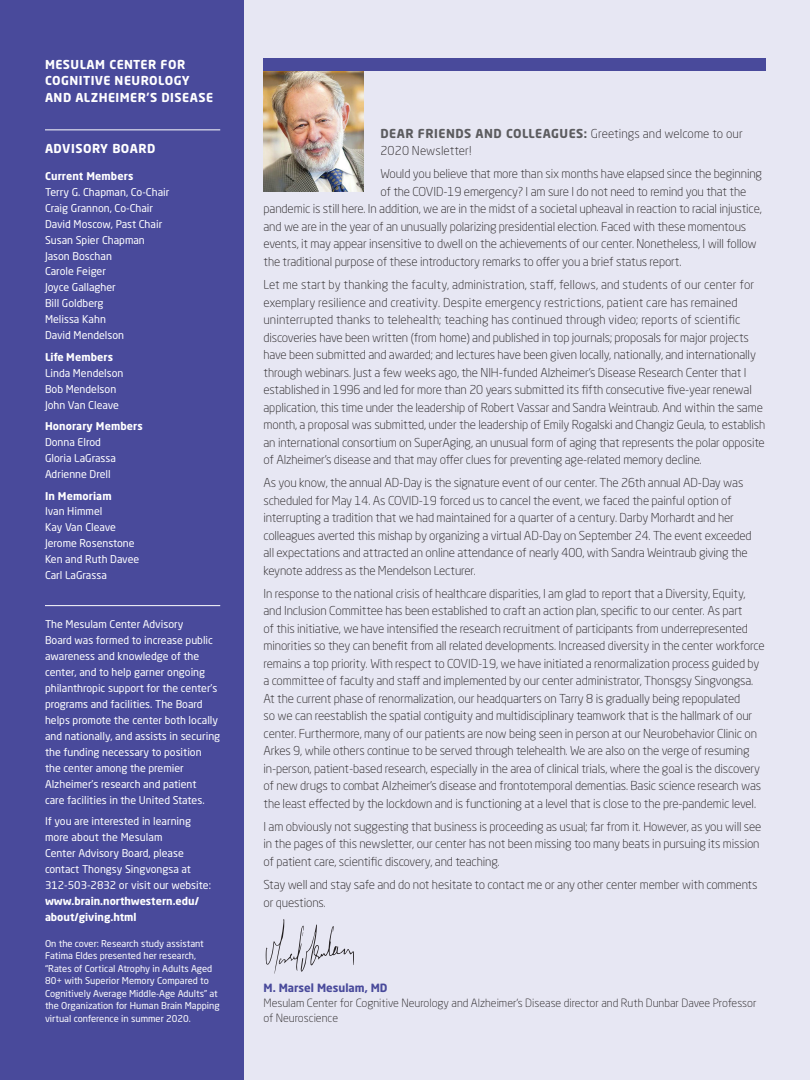
<style>
.page{position:relative;width:810px;height:1080px;background:#fff}
.page>*{position:absolute;margin:0;border:0;box-sizing:border-box;transform-origin:0 0}
.t1{font:300 12.25px/17.5px "Neo Sans Pro";letter-spacing:-.01em;color:#231f20}
.t2{font:700 12.25px/16.2px "Neo Sans Pro";letter-spacing:.04em;color:#fff}
.t3{font:300 12.25px/17.5px "Neo Sans Pro";letter-spacing:.01em;color:#231f20}
.t4{font:300 11.25px/15px "Neo Sans Pro";color:#231f20}
.t5{font:700 11.25px "Neo Sans Pro";color:#494a9b}
.t6{font:10.62px/16px "Neo Sans Pro";color:#fff}
.t7{font:700 10.62px/16px "Neo Sans Pro";color:#fff}
.t8{font:9.38px/12.5px "Neo Sans Pro";color:#fff}
.s1{font-weight:700;color:#5c5c5f}
</style>
<div class="page">
<div style="left:244px;top:0;width:566px;height:1080px;background:#e7e7f3"></div>
<img style="left:264px;top:71px;width:100px;height:121px">
<div style="left:0;top:0;width:244px;height:1080px;background:#494a9b"></div>
<hr style="left:45px;top:130px;width:175px;height:1px;background:#fff">
<hr style="left:45px;top:605px;width:175px;height:1px;background:#fff">
<div style="left:264px;top:58px;width:502px;height:13px;background:#494a9b"></div>
<svg style="left:266px;top:919px;width:88px;height:55px"></svg>
<p class="t2" style="left:45px;top:56px;width:170px">MESULAM CENTER FOR<br>COGNITIVE NEUROLOGY<br>AND ALZHEIMER’S DISEASE</p>
<p class="t2" style="left:45px;top:140px;width:112px">ADVISORY BOARD</p>
<p class="t7" style="left:45px;top:168px;width:90px">Current Members</p>
<p class="t6" style="left:45px;top:184px;width:126px">Terry G. Chapman, Co-Chair<br>Craig Grannon, Co-Chair<br>David Moscow, Past Chair<br>Susan Spier Chapman<br>Jason Boschan<br>Carole Feiger<br>Joyce Gallagher<br>Bill Goldberg<br>Melissa Kahn<br>David Mendelson</p>
<p class="t7" style="left:45px;top:349px;width:70px">Life Members</p>
<p class="t6" style="left:45px;top:365px;width:80px">Linda Mendelson<br>Bob Mendelson<br>John Van Cleave</p>
<p class="t7" style="left:45px;top:418px;width:99px">Honorary Members</p>
<p class="t6" style="left:45px;top:434px;width:73px">Donna Elrod<br>Gloria LaGrassa<br>Adrienne Drell</p>
<p class="t7" style="left:45px;top:487px;width:68px">In Memoriam</p>
<p class="t6" style="left:45px;top:503px;width:96px">Ivan Himmel<br>Kay Van Cleave<br>Jerome Rosenstone<br>Ken and Ruth Davee<br>Carl LaGrassa</p>
<p class="t6" style="left:45px;top:616px;width:177px">The Mesulam Center Advisory<br>Board was formed to increase public awareness and knowledge of the center, and to help garner ongoing philanthropic support for the center’s programs and facilities. The Board helps promote the center both locally and nationally, and assists in securing the funding necessary to position<br>the center among the premier Alzheimer’s research and patient<br>care facilities in the United States.</p>
<p class="t6" style="left:45px;top:813px;width:168px">If you are interested in learning more about the Mesulam<br>Center Advisory Board, please contact Thongsy Singvongsa at<br>312-503-2832 or visit our website:</p>
<p class="t7" style="left:45px;top:893px;width:156px">www.brain.northwestern.edu/ about/giving.html</p>
<p class="t8" style="left:45px;top:937px;width:176px">On the cover: Research study assistant Fatima Eldes presented her research, “Rates of Cortical Atrophy in Adults Aged 80+ with Superior Memory Compared to Cognitively Average Middle-Age Adults” at the Organization for Human Brain Mapping virtual conference in summer 2020.</p>
<p class="t3" style="left:380px;top:124px;width:364px"><span class="s1">DEAR FRIENDS AND COLLEAGUES:</span> Greetings and welcome to our<br>2020 Newsletter!</p>
<p class="t1" style="left:380px;top:165px;width:383px">Would you believe that more than six months have elapsed since the beginning</p>
<p class="t1" style="left:380px;top:183px;width:367px">of the COVID-19 emergency? I am sure I do not need to remind you that the</p>
<p class="t1" style="left:263px;top:200px;width:500px">pandemic is still here. In addition, we are in the midst of a societal upheaval in reaction to racial injustice,</p>
<p class="t1" style="left:263px;top:218px;width:484px">and we are in the year of an unusually polarizing presidential election. Faced with these momentous</p>
<p class="t1" style="left:263px;top:235px;width:495px">events, it may appear insensitive to dwell on the achievements of our center. Nonetheless, I will follow</p>
<p class="t1" style="left:263px;top:253px;width:419px">the traditional purpose of these introductory remarks to offer you a brief status report.</p>
<p class="t1" style="left:263px;top:276px;width:503px">Let me start by thanking the faculty, administration, staff, fellows, and students of our center for exemplary resilience and creativity. Despite emergency restrictions, patient care has remained uninterrupted thanks to telehealth; teaching has continued through video; reports of scientific discoveries have been written (from home) and published in top journals; proposals for major projects have been submitted and awarded; and lectures have been given locally, nationally, and internationally through webinars. Just a few weeks ago, the NIH-funded Alzheimer’s Disease Research Center that I established in 1996 and led for more than 20 years submitted its fifth consecutive five-year renewal application, this time under the leadership of Robert Vassar and Sandra Weintraub. And within the same month, a proposal was submitted, under the leadership of Emily Rogalski and Changiz Geula, to establish an international consortium on SuperAging, an unusual form of aging that represents the polar opposite of Alzheimer’s disease and that may offer clues for preventing age-related memory decline.</p>
<p class="t1" style="left:263px;top:474px;width:490px">As you know, the annual AD-Day is the signature event of our center. The 26th annual AD-Day was scheduled for May 14. As COVID-19 forced us to cancel the event, we faced the painful option of interrupting a tradition that we had maintained for a quarter of a century. Darby Morhardt and her colleagues averted this mishap by organizing a virtual AD-Day on September 24. The event exceeded all expectations and attracted an online attendance of nearly 400, with Sandra Weintraub giving the keynote address as the Mendelson Lecturer.</p>
<p class="t1" style="left:263px;top:584px;width:503px">In response to the national crisis of healthcare disparities, I am glad to report that a Diversity, Equity, and Inclusion Committee has been established to craft an action plan, specific to our center. As part<br>of this initiative, we have intensified the research recruitment of participants from underrepresented minorities so they can benefit from all related developments. Increased diversity in the center workforce remains a top priority. With respect to COVID-19, we have initiated a renormalization process guided by a committee of faculty and staff and implemented by our center administrator, Thonsgsy Singvongsa.<br>At the current phase of renormalization, our headquarters on Tarry 8 is gradually being repopulated<br>so we can reestablish the spatial contiguity and multidisciplinary teamwork that is the hallmark of our center. Furthermore, many of our patients are now being seen in person at our Neurobehavior Clinic on Arkes 9, while others continue to be served through telehealth. We are also on the verge of resuming in-person, patient-based research, especially in the area of clinical trials, where the goal is the discovery of new drugs to combat Alzheimer’s disease and frontotemporal dementias. Basic science research was the least effected by the lockdown and is functioning at a level that is close to the pre-pandemic level.</p>
<p class="t1" style="left:263px;top:818px;width:499px">I am obviously not suggesting that business is proceeding as usual; far from it. However, as you will see in the pages of this newsletter, our center has not been missing too many beats in pursuing its mission of patient care, scientific discovery, and teaching.</p>
<p class="t1" style="left:263px;top:876px;width:496px">Stay well and stay safe and do not hesitate to contact me or any other center member with comments or questions.</p>
<p class="t5" style="left:264px;top:981px;width:126px">M. Marsel Mesulam, MD</p>
<p class="t4" style="left:264px;top:995px;width:495px">Mesulam Center for Cognitive Neurology and Alzheimer’s Disease director and Ruth Dunbar Davee Professor of Neuroscience</p>
</div>
